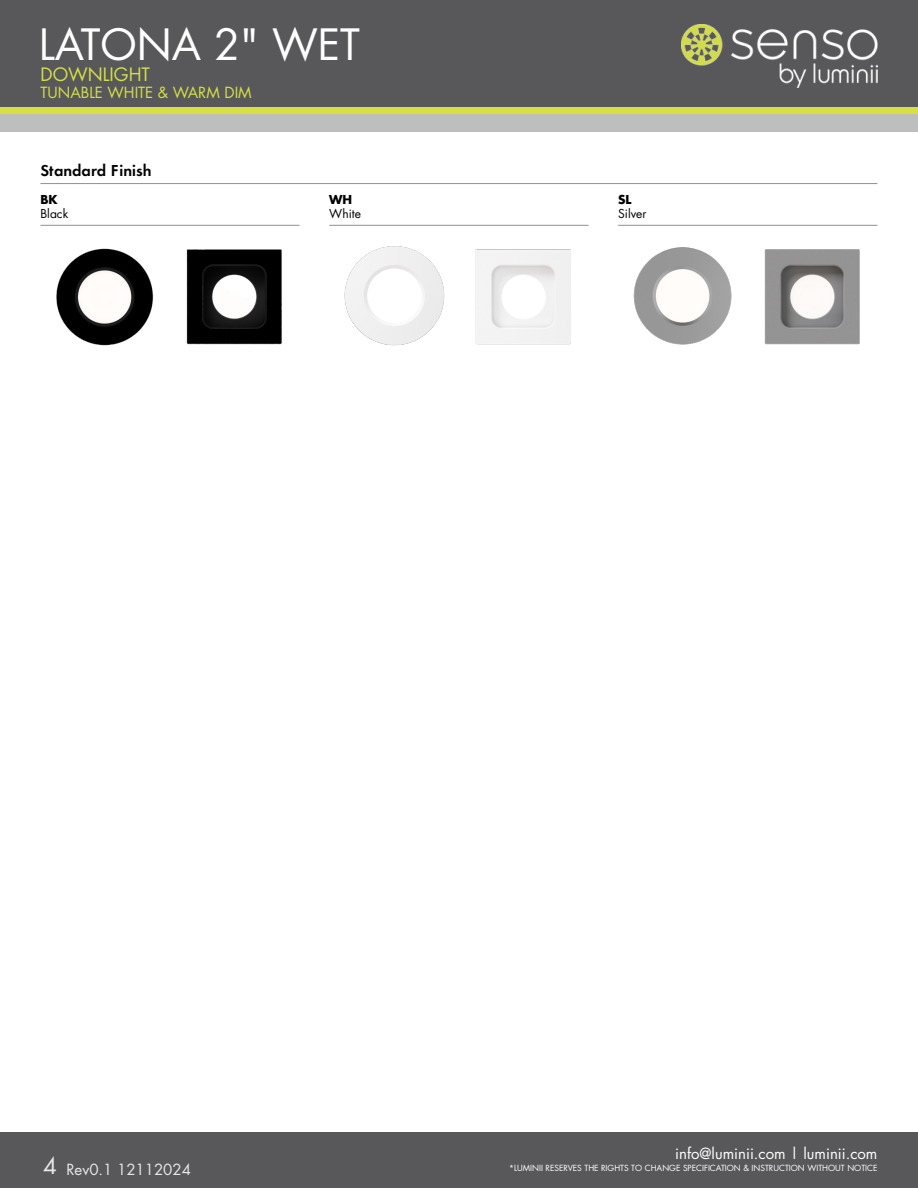
<style>
.page{position:relative;width:918px;height:1188px;background:#fff}
.page>*{position:absolute;margin:0;border:0;box-sizing:border-box;transform-origin:0 0}
.t1{font:42px "Futura";color:#fff}
.t2{font:18px "Futura";color:#d5df45}
.t3{font:16.5px "Futura Demi Bold DTC";color:#000}
.t4{font:15px "Futura";color:#fff}
.t5{font:15px "Futura";color:#d5df45}
.t6{font:15px "Futura";color:#e6e7e8}
.t7{font:12px "Futura";color:#000}
.t8{font:700 12px "Futura";color:#000}
.t9{font:8.25px "Futura";color:#fff}
.s1{font-size:22.5px}
</style>
<div class="page">
<div style="left:0;top:107px;width:918px;height:13px;background:#d6e045"></div>
<div style="left:0;top:0;width:918px;height:107px;background:#58585a"></div>
<div style="left:0;top:114px;width:918px;height:18px;background:#bdbfbf"></div>
<div style="left:0;top:1132px;width:918px;height:56px;background:#58585a"></div>
<hr style="left:618px;top:225px;width:260px;height:1px;background:#93918f">
<hr style="left:329px;top:225px;width:260px;height:1px;background:#93918f">
<hr style="left:40px;top:225px;width:260px;height:1px;background:#93918f">
<hr style="left:40px;top:183px;width:838px;height:1px;background:#939191">
<img style="left:56px;top:248px;width:226px;height:98px">
<img style="left:633px;top:247px;width:227px;height:98px">
<img style="left:344px;top:246px;width:227px;height:100px">
<img style="left:681px;top:24px;width:196px;height:64px">
<h1 class="t1" style="left:39px;top:15px;width:323px">LATONA 2" WET</h1>
<h3 class="t5" style="left:40px;top:82px;width:213px">TUNABLE WHITE &amp; WARM DIM</h3>
<h2 class="t2" style="left:40px;top:62px;width:111px">DOWNLIGHT</h2>
<h3 class="t3" style="left:40px;top:161px;width:112px">Standard Finish</h3>
<h3 class="t8" style="left:40px;top:191px;width:19px">BK</h3>
<h3 class="t7" style="left:40px;top:206px;width:29px">Black</h3>
<h3 class="t8" style="left:329px;top:191px;width:25px">WH</h3>
<h3 class="t7" style="left:329px;top:206px;width:33px">White</h3>
<h3 class="t8" style="left:618px;top:191px;width:15px">SL</h3>
<h3 class="t7" style="left:618px;top:206px;width:30px">Silver</h3>
<h3 class="t4" style="left:675px;top:1143px;width:204px">info@luminii.com | luminii.com</h3>
<h3 class="t6" style="left:43px;top:1159px;width:149px"><span class="s1">4</span> Rev0.1 12112024</h3>
<p class="t9" style="left:509px;top:1163px;width:370px">*LUMINII RESERVES THE RIGHTS TO CHANGE SPECIFICATION &amp; INSTRUCTION WITHOUT NOTICE</p>
</div>
